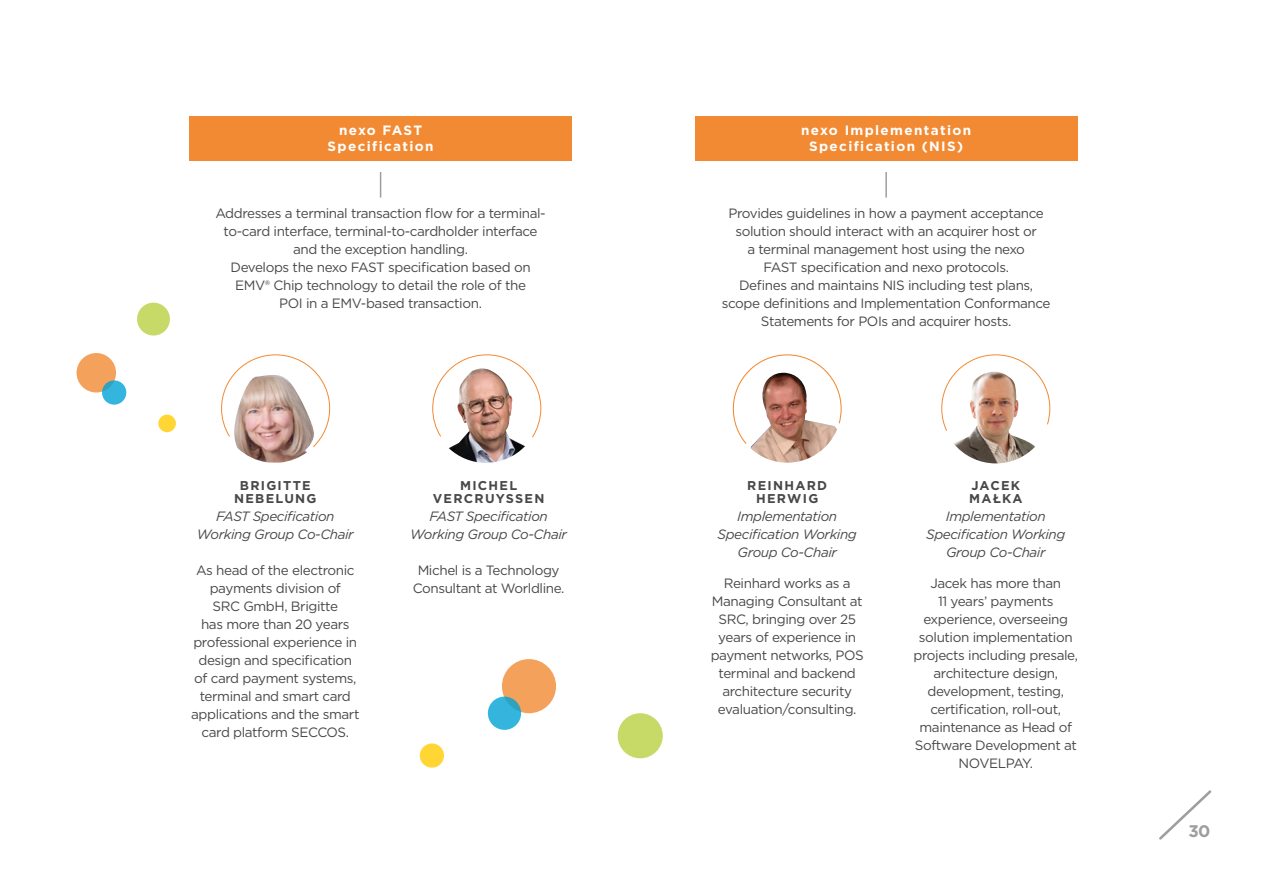
<style>
.page{position:relative;width:1263px;height:893px;background:#fff}
.page>*{position:absolute;margin:0;border:0;box-sizing:border-box;transform-origin:0 0}
.t1{font:700 16.8px "Gotham";color:#9e9e9c}
.t2{font:13.5px/18px "Gotham";letter-spacing:-.03em;color:#484848;text-align:center}
.t3{font:italic 13.5px/18px "Gotham";letter-spacing:-.03em;color:#484848;text-align:center}
.t4{font:700 13.5px/16.5px "Gotham";letter-spacing:.1em;color:#fff;text-align:center}
.t5{font:700 12.75px/12.8px "Gotham";letter-spacing:.1em;color:#484848;text-align:center}
</style>
<div class="page">
<svg style="left:1159px;top:790px;width:53px;height:50px"></svg>
<div style="left:189px;top:116px;width:383px;height:44px;background:#f28a33"></div>
<div style="left:695px;top:116px;width:382px;height:44px;background:#f28a33"></div>
<hr style="left:885px;top:172px;width:2px;height:26px;background:#9e9e9c">
<svg style="left:380px;top:172px;width:1px;height:26px"></svg>
<svg style="left:221px;top:354px;width:110px;height:92px"></svg>
<img style="left:233px;top:375px;width:82px;height:88px">
<svg style="left:432px;top:354px;width:110px;height:84px"></svg>
<img style="left:449px;top:368px;width:76px;height:95px">
<img style="left:954px;top:432px;width:81px;height:31px">
<svg style="left:941px;top:354px;width:110px;height:78px"></svg>
<img style="left:751px;top:445px;width:76px;height:18px">
<svg style="left:732px;top:354px;width:110px;height:91px"></svg>
<div style="left:502px;top:659px;width:54px;height:54px;background:#f4a15b;border-radius:50%"></div>
<svg style="left:488px;top:697px;width:33px;height:33px"></svg>
<div style="left:618px;top:713px;width:45px;height:45px;background:#c7da67;border-radius:50%"></div>
<svg style="left:420px;top:743px;width:24px;height:25px"></svg>
<div style="left:77px;top:353px;width:39px;height:39px;background:#f4a15b;border-radius:50%"></div>
<svg style="left:102px;top:380px;width:24px;height:25px"></svg>
<div style="left:137px;top:303px;width:33px;height:33px;background:#c7da67;border-radius:50%"></div>
<div style="left:158px;top:415px;width:18px;height:17px;background:#ffd633;border-radius:50%"></div>
<p class="t4" style="left:328px;top:122px;width:107px">nexo FAST<br>Specification</p>
<p class="t4" style="left:801px;top:122px;width:171px">nexo Implementation<br>Specification (NIS)</p>
<p class="t2" style="left:215px;top:204px;width:332px">Addresses a terminal transaction flow for a terminal&shy;to-card interface, terminal-to-cardholder interface and the exception handling.<br>Develops the nexo FAST specification based on EMV® Chip technology to detail the role of the<br>POI in a EMV-based transaction.</p>
<p class="t2" style="left:722px;top:204px;width:330px">Provides guidelines in how a payment acceptance solution should interact with an acquirer host or<br>a terminal management host using the nexo<br>FAST specification and nexo protocols.<br>Defines and maintains NIS including test plans, scope definitions and Implementation Conformance Statements for POIs and acquirer hosts.</p>
<p class="t5" style="left:234px;top:479px;width:84px">BRIGITTE<br>NEBELUNG</p>
<p class="t3" style="left:197px;top:507px;width:158px">FAST Specification<br>Working Group Co-Chair</p>
<p class="t2" style="left:191px;top:561px;width:170px">As head of the electronic payments division of<br>SRC GmbH, Brigitte<br>has more than 20 years professional experience in design and specification of card payment systems, terminal and smart card applications and the smart card platform SECCOS.</p>
<p class="t5" style="left:433px;top:479px;width:113px">MICHEL<br>VERCRUYSSEN</p>
<p class="t3" style="left:410px;top:507px;width:158px">FAST Specification<br>Working Group Co-Chair</p>
<p class="t2" style="left:413px;top:561px;width:153px">Michel is a Technology<br>Consultant at Worldline.</p>
<p class="t5" style="left:747px;top:479px;width:81px">REINHARD<br>HERWIG</p>
<p class="t3" style="left:718px;top:507px;width:141px">Implementation<br>Specification Working<br>Group Co-Chair</p>
<p class="t2" style="left:711px;top:574px;width:155px">Reinhard works as a<br>Managing Consultant at<br>SRC, bringing over 25 years of experience in payment networks, POS terminal and backend architecture security evaluation/consulting.</p>
<p class="t5" style="left:969px;top:479px;width:55px;text-align:left">JACEK<br>MAŁKA</p>
<p class="t3" style="left:926px;top:507px;width:141px">Implementation<br>Specification Working<br>Group Co-Chair</p>
<p class="t2" style="left:913px;top:574px;width:166px">Jacek has more than<br>11 years’ payments experience, overseeing solution implementation projects including presale, architecture design, development, testing, certification, roll-out, maintenance as Head of<br>Software Development at<br>NOVELPAY.</p>
<p class="t1" style="left:1188px;top:820px;width:24px">30</p>
</div>
